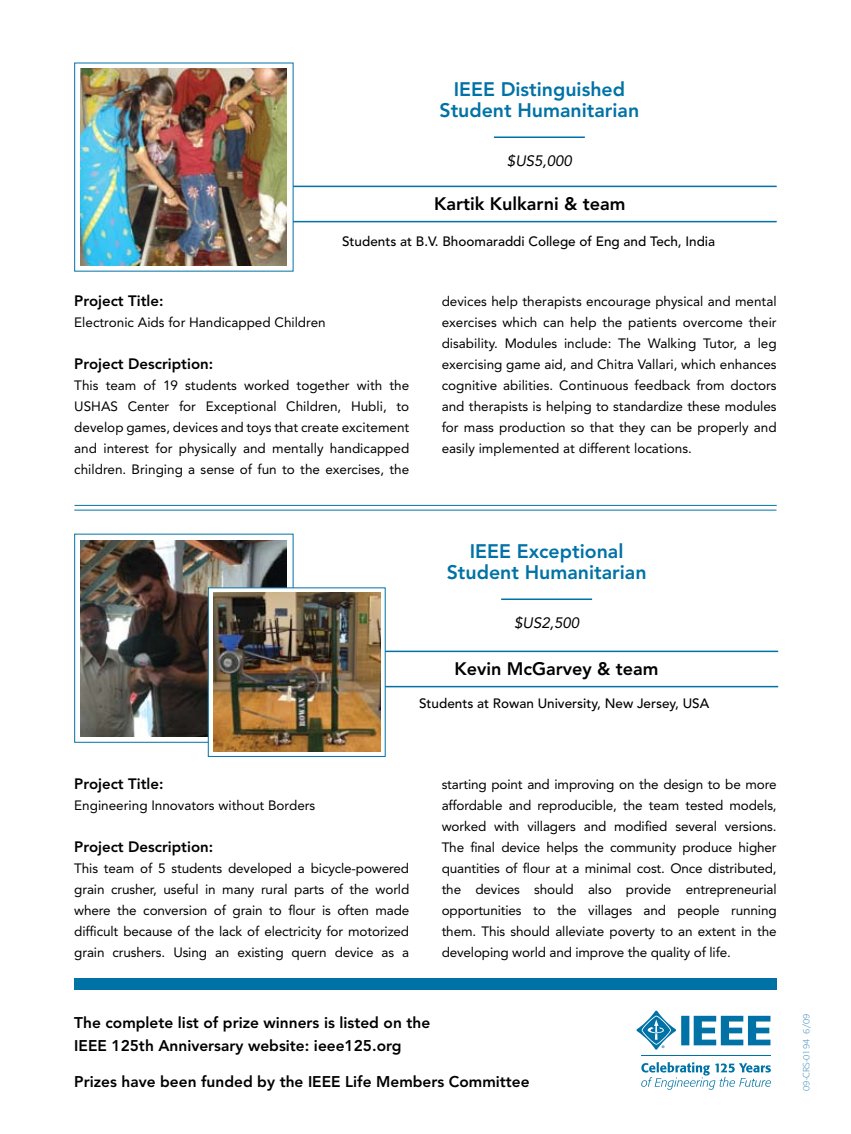
<style>
.page{position:relative;width:851px;height:1134px;background:#fff}
.page>*{position:absolute;margin:0;border:0;box-sizing:border-box;transform-origin:0 0}
.t1{font:800 19.5px/21px "Avenir";color:#0072a6;text-align:center}
.t2{font:800 18px "Avenir";color:#000}
.t3{font:800 15.45px/22.4px "Avenir";color:#000}
.t4{font:800 15px "Avenir";color:#000}
.t5{font:italic 15px "Avenir";color:#000}
.t6{font:13.5px/21px "Avenir";color:#000;text-align:justify}
.t7{font:500 13.5px "Avenir";color:#000}
.t8{font:300 9px "Formata";color:#559ac2}
</style>
<div class="page">
<hr style="left:494px;top:136px;width:91px;height:2px;background:#0072a6">
<hr style="left:283px;top:186px;width:493px;height:1px;background:#0072a6">
<hr style="left:283px;top:221px;width:493px;height:1px;background:#0072a6">
<div style="left:74px;top:978px;width:702px;height:12px;background:#0072a6"></div>
<svg style="left:74px;top:63px;width:219px;height:209px"></svg>
<img style="left:81px;top:69px;width:206px;height:196px">
<hr style="left:501px;top:598px;width:91px;height:2px;background:#0072a6">
<hr style="left:335px;top:651px;width:443px;height:1px;background:#0072a6">
<hr style="left:335px;top:686px;width:443px;height:1px;background:#0072a6">
<div style="left:74px;top:534px;width:219px;height:209px;background:#fff;border:1px solid #0072a6"></div>
<img style="left:81px;top:540px;width:206px;height:196px">
<svg style="left:208px;top:587px;width:177px;height:170px"></svg>
<img style="left:213px;top:593px;width:167px;height:159px">
<hr style="left:641px;top:1055px;width:129px;height:1px;background:#0072a6">
<svg style="left:636px;top:1011px;width:134px;height:39px"></svg>
<svg style="left:641px;top:1062px;width:130px;height:28px"></svg>
<hr style="left:74px;top:510px;width:702px;height:1px;background:#0072a6">
<hr style="left:74px;top:505px;width:702px;height:1px;background:#0072a6">
<h1 class="t1" style="left:439px;top:79px;width:201px">IEEE Distinguished<br>Student Humanitarian</h1>
<p class="t5" style="left:507px;top:152px;width:66px">$US5,000</p>
<h2 class="t2" style="left:434px;top:193px;width:193px">Kartik Kulkarni &amp; team</h2>
<p class="t7" style="left:342px;top:233px;width:374px">Students at B.V. Bhoomaraddi College of Eng and Tech, India</p>
<p class="t4" style="left:74px;top:292px;width:91px">Project Title:</p>
<p class="t6" style="left:74px;top:312px;width:253px">Electronic Aids for Handicapped Children</p>
<p class="t4" style="left:74px;top:355px;width:140px">Project Description:</p>
<p class="t6" style="left:74px;top:375px;width:336px">This team of 19 students worked together with the USHAS Center for Exceptional Children, Hubli, to develop games, devices and toys that create excitement and interest for physically and mentally handicapped children. Bringing a sense of fun to the exercises, the</p>
<p class="t6" style="left:441px;top:291px;width:336px">devices help therapists encourage physical and mental exercises which can help the patients overcome their disability. Modules include: The Walking Tutor, a leg exercising game aid, and Chitra Vallari, which enhances cognitive abilities. Continuous feedback from doctors and therapists is helping to standardize these modules for mass production so that they can be properly and easily implemented at different locations.</p>
<h1 class="t1" style="left:446px;top:541px;width:201px">IEEE Exceptional<br>Student Humanitarian</h1>
<p class="t5" style="left:514px;top:614px;width:66px">$US2,500</p>
<h2 class="t2" style="left:454px;top:658px;width:206px">Kevin McGarvey &amp; team</h2>
<p class="t7" style="left:419px;top:695px;width:292px">Students at Rowan University, New Jersey, USA</p>
<p class="t4" style="left:74px;top:775px;width:91px">Project Title:</p>
<p class="t6" style="left:74px;top:795px;width:242px">Engineering Innovators without Borders</p>
<p class="t4" style="left:74px;top:838px;width:140px">Project Description:</p>
<p class="t6" style="left:74px;top:858px;width:336px">This team of 5 students developed a bicycle-powered grain crusher, useful in many rural parts of the world where the conversion of grain to flour is often made difficult because of the lack of electricity for motorized grain crushers. Using an existing quern device as a</p>
<p class="t6" style="left:441px;top:774px;width:336px">starting point and improving on the design to be more affordable and reproducible, the team tested models, worked with villagers and modified several versions.<br>The final device helps the community produce higher quantities of flour at a minimal cost. Once distributed, the devices should also provide entrepreneurial opportunities to the villages and people running them. This should alleviate poverty to an extent in the developing world and improve the quality of life.</p>
<p class="t3" style="left:74px;top:1012px;width:357px">The complete list of prize winners is listed on the<br>IEEE 125th Anniversary website: ieee125.org</p>
<p class="t3" style="left:74px;top:1070px;width:457px">Prizes have been funded by the IEEE Life Members Committee</p>
<p class="t8" style="left:800px;top:1091px;width:79px;rotate:-90deg">09-CRS-0194 6/09</p>
</div>
